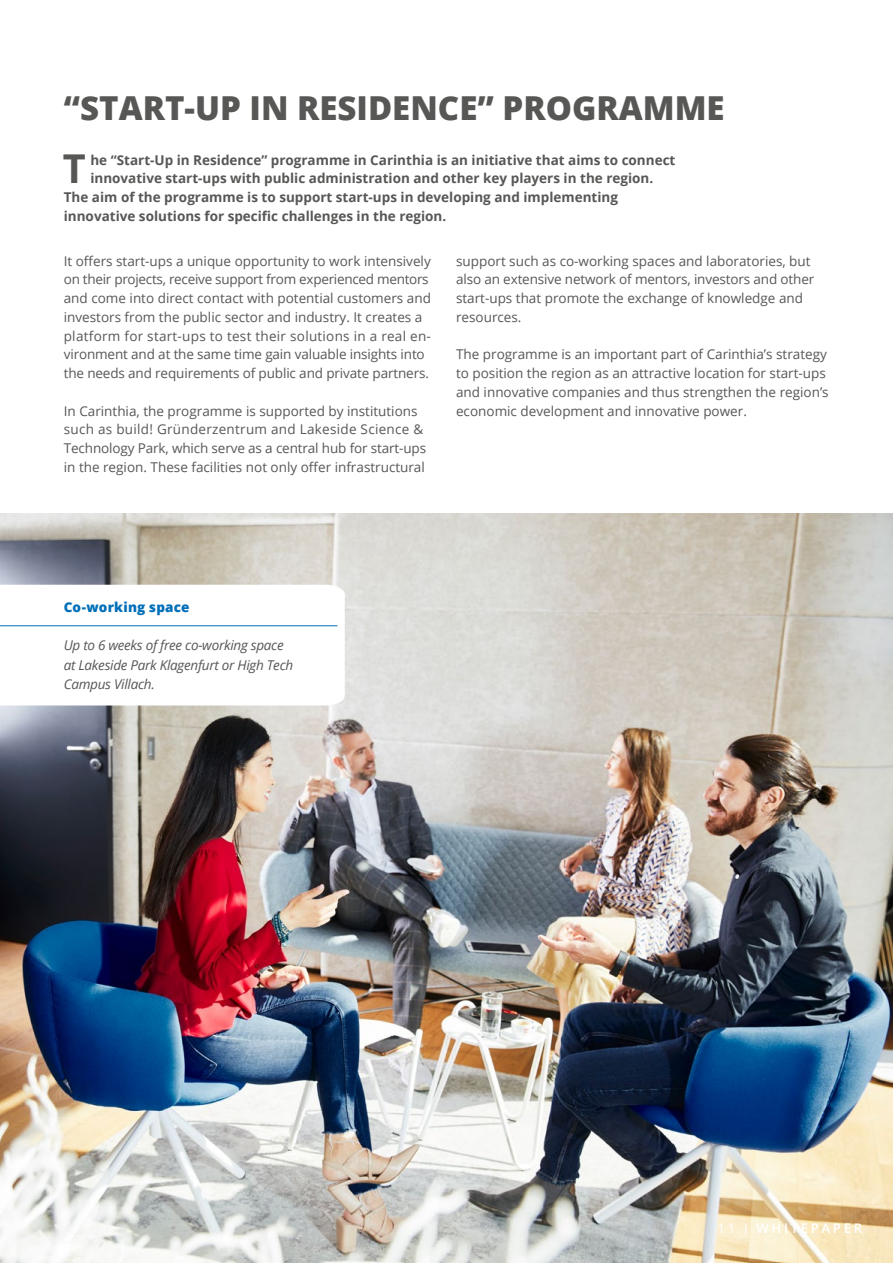
<style>
.page{position:relative;width:893px;height:1263px;background:#fff}
.page>*{position:absolute;margin:0;border:0;box-sizing:border-box;transform-origin:0 0}
.t1{font:700 39.75px "Open Sans";color:#575756}
.t2{font:800 33px "Open Sans";color:#575756}
.t3{font:13.5px/18.8px "Open Sans";color:#575756}
.t4{font:700 13.5px "Open Sans";color:#575756}
.t5{font:italic 13.5px/19.5px "Open Sans";letter-spacing:-.02em;color:#575756}
.t6{font:800 13.5px "Open Sans";letter-spacing:.015em;color:#006fb9}
.t7{font:600 13.2px "Open Sans";letter-spacing:.2em;color:#fff}
.s1{font-weight:400}
</style>
<div class="page">
<img style="left:0;top:514px;width:893px;height:749px">
<svg style="left:0;top:585px;width:345px;height:120px"></svg>
<hr style="left:0;top:625px;width:337px;height:1px;background:#006fb9">
<p class="t2" style="left:64px;top:83px;width:662px">“START-UP IN RESIDENCE” PROGRAMME</p>
<p class="t1" style="left:63px;top:141px;width:25px">T</p>
<p class="t4" style="left:90px;top:150px;width:587px">he “Start-Up in Residence” programme in Carinthia is an initiative that aims to connect</p>
<p class="t4" style="left:90px;top:169px;width:564px">innovative start-ups with public administration and other key players in the region.</p>
<p class="t4" style="left:64px;top:188px;width:556px">The aim of the programme is to support start-ups in developing and implementing</p>
<p class="t4" style="left:64px;top:206px;width:384px">innovative solutions for specific challenges in the region.</p>
<p class="t3" style="left:64px;top:251px;width:369px">It offers start-ups a unique opportunity to work intensively on their projects, receive support from experienced mentors and come into direct contact with potential customers and investors from the public sector and industry. It creates a platform for start-ups to test their solutions in a real en&shy;vironment and at the same time gain valuable insights into the needs and requirements of public and private partners.</p>
<p class="t3" style="left:64px;top:401px;width:364px">In Carinthia, the programme is supported by institutions such as build! Gründerzentrum and Lakeside Science &amp; Technology Park, which serve as a central hub for start-ups in the region. These facilities not only offer infrastructural</p>
<p class="t3" style="left:456px;top:251px;width:360px">support such as co-working spaces and laboratories, but also an extensive network of mentors, investors and other start-ups that promote the exchange of knowledge and resources.</p>
<p class="t3" style="left:456px;top:345px;width:374px">The programme is an important part of Carinthia’s strategy to position the region as an attractive location for start-ups and innovative companies and thus strengthen the region’s economic development and innovative power.</p>
<p class="t6" style="left:64px;top:596px;width:127px">Co-working space</p>
<p class="t5" style="left:64px;top:635px;width:231px">Up to 6 weeks of free co-working space at Lakeside Park Klagenfurt or High Tech<br>Campus Villach.</p>
<p class="t7" style="left:717px;top:1219px;width:146px"><span class="s1">11 I</span> WHITEPAPER</p>
</div>
